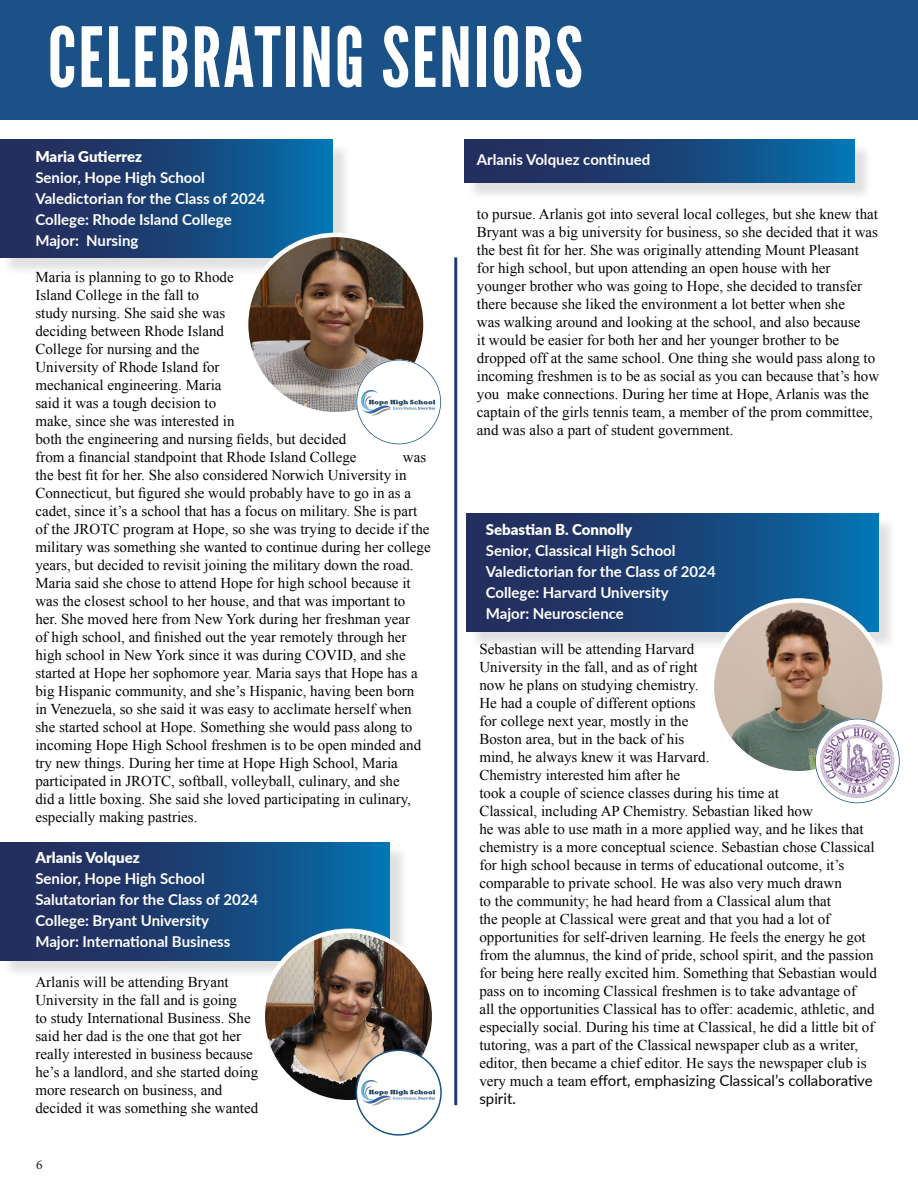
<style>
.page{position:relative;width:918px;height:1188px;background:#fff}
.page>*{position:absolute;margin:0;border:0;box-sizing:border-box;transform-origin:0 0}
.t1{font:82.5px "League Gothic";letter-spacing:.025em;color:#fff}
.TEXT_Paragraph_Style_1{font:15px/18px "Times New Roman";color:#040503}
.TEXT_Paragraph_Style_1-2{font:700 15px/21px "Lato";color:#fff}
.TEXT_Paragraph_Style_1-3{font:900 15px "Lato";color:#fff}
.t2{font:13.5px "Minion Pro";color:#231f20}
.s1{font-family:"Lato"}
</style>
<div class="page">
<div style="left:2px;top:142px;width:350px;height:134px;background:#231f20;opacity:.14"></div>
<div style="left:0;top:139px;width:333px;height:118px;background:linear-gradient(to right,#28224f,#096da9)"></div>
<img style="left:246px;top:235px;width:180px;height:179px;border-radius:90px">
<div style="left:244px;top:233px;width:184px;height:184px;border:4px solid #fff;border-radius:50%"></div>
<div style="left:356px;top:360px;width:85px;height:84px;background:#fff;border-radius:50%"></div>
<img style="left:358px;top:371px;width:81px;height:62px">
<div style="left:356px;top:360px;width:85px;height:84px;border:2px solid #1a5287;border-radius:50%"></div>
<div style="left:1px;top:0;width:917px;height:120px;background:#1a5287"></div>
<div style="left:2px;top:845px;width:407px;height:134px;background:#231f20;opacity:.14"></div>
<div style="left:0;top:842px;width:390px;height:119px;background:linear-gradient(to right,#28224f,#0a6ea9)"></div>
<img style="left:263px;top:931px;width:171px;height:171px;border-radius:86px">
<div style="left:261px;top:929px;width:175px;height:176px;border:4px solid #fff;border-radius:50%"></div>
<div style="left:356px;top:1050px;width:85px;height:85px;background:#fff;border-radius:50%"></div>
<img style="left:358px;top:1062px;width:81px;height:62px">
<div style="left:356px;top:1050px;width:86px;height:86px;border:2px solid #1a5287;border-radius:50%"></div>
<div style="left:467px;top:142px;width:406px;height:59px;background:#231f20;opacity:.14"></div>
<div style="left:464px;top:140px;width:390px;height:42px;background:linear-gradient(to right,#292250,#076ca8)"></div>
<div style="left:469px;top:516px;width:428px;height:134px;background:#231f20;opacity:.14"></div>
<div style="left:467px;top:513px;width:411px;height:118px;background:linear-gradient(to right,#28224f,#0a6ea9)"></div>
<img style="left:712px;top:600px;width:173px;height:173px;border-radius:86px">
<div style="left:710px;top:598px;width:177px;height:178px;border:4px solid #fff;border-radius:50%"></div>
<img style="left:815px;top:719px;width:85px;height:84px;border-radius:42px">
<div style="left:815px;top:719px;width:85px;height:84px;border:2px solid #1a5287;border-radius:50%"></div>
<p class="t1" style="left:48px;top:8px;width:537px">CELEBRATING SENIORS</p>
<p class="TEXT_Paragraph_Style_1-3" style="left:35px;top:145px;width:108px">Maria Gutierrez</p>
<p class="TEXT_Paragraph_Style_1-2" style="left:35px;top:166px;width:171px">Senior, Hope High School</p>
<p class="TEXT_Paragraph_Style_1-2" style="left:35px;top:187px;width:231px">Valedictorian for the Class of 2024</p>
<p class="TEXT_Paragraph_Style_1-2" style="left:35px;top:208px;width:198px">College: Rhode Island College</p>
<p class="TEXT_Paragraph_Style_1-2" style="left:35px;top:229px;width:104px">Major: Nursing</p>
<p class="TEXT_Paragraph_Style_1" style="left:35px;top:268px;width:323px">Maria is planning to go to Rhode<br>Island College in the fall to<br>study nursing. She said she was<br>deciding between Rhode Island<br>College for nursing and the<br>University of Rhode Island for<br>mechanical engineering. Maria<br>said it was a tough decision to<br>make, since she was interested in<br>both the engineering and nursing fields, but decided from a financial standpoint that Rhode Island College</p>
<p class="TEXT_Paragraph_Style_1" style="left:35px;top:448px;width:397px;text-indent:368px">was the best fit for her. She also considered Norwich University in Connecticut, but figured she would probably have to go in as a cadet, since it’s a school that has a focus on military. She is part of the JROTC program at Hope, so she was trying to decide if the military was something she wanted to continue during her college years, but decided to revisit joining the military down the road.<br>Maria said she chose to attend Hope for high school because it was the closest school to her house, and that was important to her. She moved here from New York during her freshman year<br>of high school, and finished out the year remotely through her high school in New York since it was during COVID, and she started at Hope her sophomore year. Maria says that Hope has a big Hispanic community, and she’s Hispanic, having been born<br>in Venezuela, so she said it was easy to acclimate herself when she started school at Hope. Something she would pass along to incoming Hope High School freshmen is to be open minded and try new things. During her time at Hope High School, Maria participated in JROTC, softball, volleyball, culinary, and she<br>did a little boxing. She said she loved participating in culinary, especially making pastries.</p>
<p class="TEXT_Paragraph_Style_1-3" style="left:35px;top:846px;width:106px">Arlanis Volquez</p>
<p class="TEXT_Paragraph_Style_1-2" style="left:35px;top:867px;width:171px">Senior, Hope High School</p>
<p class="TEXT_Paragraph_Style_1-2" style="left:35px;top:888px;width:224px">Salutatorian for the Class of 2024</p>
<p class="TEXT_Paragraph_Style_1-2" style="left:35px;top:909px;width:196px">College: Bryant University<br>Major: International Business</p>
<p class="TEXT_Paragraph_Style_1" style="left:35px;top:973px;width:224px">Arlanis will be attending Bryant University in the fall and is going<br>to study International Business. She said her dad is the one that got her really interested in business because he’s a landlord, and she started doing more research on business, and decided it was something she wanted</p>
<p class="t2" style="left:36px;top:1155px;width:8px">6</p>
<p class="TEXT_Paragraph_Style_1-2" style="left:477px;top:149px;width:175px">Arlanis Volquez continued</p>
<p class="TEXT_Paragraph_Style_1" style="left:477px;top:205px;width:404px">to pursue. Arlanis got into several local colleges, but she knew that Bryant was a big university for business, so she decided that it was the best fit for her. She was originally attending Mount Pleasant for high school, but upon attending an open house with her younger brother who was going to Hope, she decided to transfer there because she liked the environment a lot better when she<br>was walking around and looking at the school, and also because<br>it would be easier for both her and her younger brother to be dropped off at the same school. One thing she would pass along to incoming freshmen is to be as social as you can because that’s how you make connections. During her time at Hope, Arlanis was the captain of the girls tennis team, a member of the prom committee, and was also a part of student government.</p>
<p class="TEXT_Paragraph_Style_1-3" style="left:486px;top:518px;width:148px">Sebastian B. Connolly</p>
<p class="TEXT_Paragraph_Style_1-2" style="left:486px;top:540px;width:191px">Senior, Classical High School</p>
<p class="TEXT_Paragraph_Style_1-2" style="left:486px;top:561px;width:231px">Valedictorian for the Class of 2024</p>
<p class="TEXT_Paragraph_Style_1-2" style="left:486px;top:582px;width:184px">College: Harvard University<br>Major: Neuroscience</p>
<p class="TEXT_Paragraph_Style_1" style="left:479px;top:640px;width:399px">Sebastian will be attending Harvard<br>University in the fall, and as of right<br>now he plans on studying chemistry.<br>He had a couple of different options<br>for college next year, mostly in the<br>Boston area, but in the back of his<br>mind, he always knew it was Harvard.<br>Chemistry interested him after he<br>took a couple of science classes during his time at<br>Classical, including AP Chemistry. Sebastian liked how<br>he was able to use math in a more applied way, and he likes that chemistry is a more conceptual science. Sebastian chose Classical for high school because in terms of educational outcome, it’s comparable to private school. He was also very much drawn<br>to the community; he had heard from a Classical alum that<br>the people at Classical were great and that you had a lot of opportunities for self-driven learning. He feels the energy he got from the alumnus, the kind of pride, school spirit, and the passion for being here really excited him. Something that Sebastian would pass on to incoming Classical freshmen is to take advantage of<br>all the opportunities Classical has to offer: academic, athletic, and especially social. During his time at Classical, he did a little bit of tutoring, was a part of the Classical newspaper club as a writer, editor, then became a chief editor. He says the newspaper club is very much a team <span class="s1">effort, emphasizing Classical’s collaborative spirit.</span></p>
</div>
